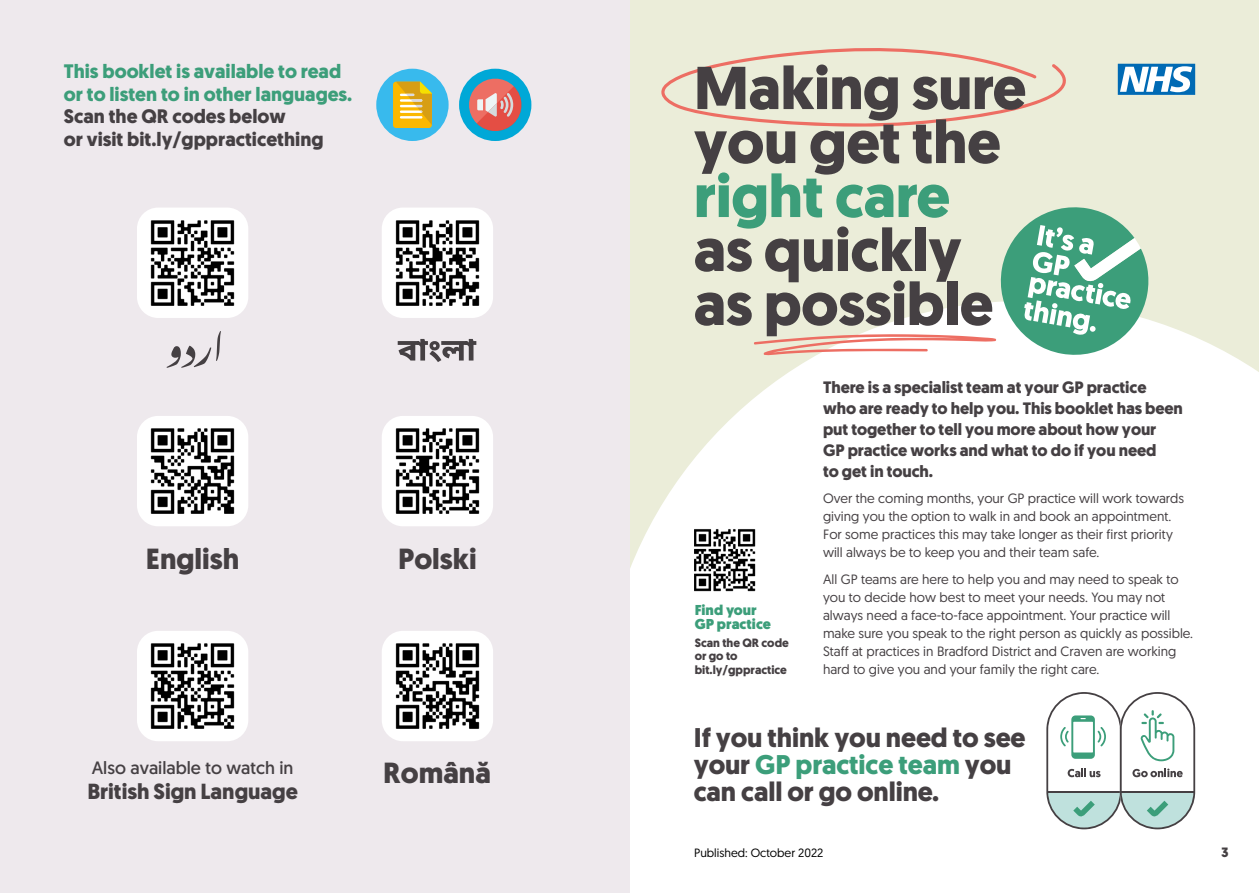
<style>
.page{position:relative;width:1259px;height:893px;background:#fff}
.page>*{position:absolute;margin:0;border:0;box-sizing:border-box;transform-origin:0 0}
.t1{font:700 60.3px/54px "Geomanist";letter-spacing:-.005em;color:#454043}
.t2{font:700 60.3px "Geomanist";letter-spacing:-.005em;color:#3c9e7a}
.t3{font:700 29.1px "Geomanist";color:#454043}
.t4{font:700 27px/27px "Geomanist";letter-spacing:-.005em;color:#454043}
.t5{font:700 21.9px "Geomanist";color:#454043}
.t6{font:700 19.5px/22.5px "Geomanist";color:#3c9e7a}
.t7{font:700 19.5px/22.5px "Geomanist";color:#454043}
.t8{font:17.85px "Geomanist";color:#454043}
.t9{font:700 16.5px/21px "Geomanist";letter-spacing:-.005em;color:#454043}
.t10{font:900 14.4px/14.2px "Geomanist";color:#3c9e7a}
.t11{font:13.5px/18px "Geomanist";color:#454043}
.t12{font:700 13.5px "Geomanist";color:#454043}
.t13{font:700 12px/13.5px "Geomanist";color:#454043}
.t14{font:12px "Geomanist";color:#000}
.s1{color:#3c9e7a}
</style>
<div class="page">
<div style="left:629px;top:0;width:630px;height:893px;background:#ebedd9"></div>
<svg style="left:629px;top:301px;width:630px;height:592px;background:#fdfdfb"></svg>
<div style="left:0;top:0;width:629px;height:893px;background:#eee9ed"></div>
<svg style="left:661px;top:48px;width:405px;height:79px"></svg>
<svg style="left:753px;top:207px;width:395px;height:154px"></svg>
<svg style="left:1117px;top:64px;width:78px;height:31px;background:#78b0d6"></svg>
<img style="left:694px;top:529px;width:61px;height:62px">
<div style="left:137px;top:208px;width:111px;height:110px;background:#fff;border-radius:21px"></div>
<img style="left:151px;top:220px;width:83px;height:86px">
<svg style="left:398px;top:339px;width:78px;height:23px"></svg>
<svg style="left:167px;top:331px;width:54px;height:37px"></svg>
<div style="left:382px;top:208px;width:111px;height:110px;background:#fff;border-radius:21px"></div>
<img style="left:396px;top:220px;width:83px;height:86px">
<div style="left:137px;top:416px;width:111px;height:110px;background:#fff;border-radius:21px"></div>
<img style="left:151px;top:428px;width:83px;height:86px">
<div style="left:382px;top:416px;width:111px;height:110px;background:#fff;border-radius:21px"></div>
<img style="left:396px;top:428px;width:83px;height:86px">
<div style="left:137px;top:631px;width:111px;height:110px;background:#fff;border-radius:21px"></div>
<img style="left:151px;top:643px;width:83px;height:86px">
<div style="left:382px;top:631px;width:111px;height:110px;background:#fff;border-radius:21px"></div>
<img style="left:396px;top:643px;width:83px;height:86px">
<svg style="left:1046px;top:692px;width:149px;height:137px;background:#d8e3e1"></svg>
<div style="left:376px;top:69px;width:72px;height:72px;background:#38baed;border-radius:50%"></div>
<svg style="left:393px;top:82px;width:39px;height:46px;background:#e7ba31"></svg>
<div style="left:459px;top:69px;width:72px;height:72px;background:#00a8d7;border-radius:50%"></div>
<svg style="left:466px;top:76px;width:58px;height:58px"></svg>
<h3 class="t6" style="left:64px;top:60px;width:290px">This booklet is available to read or to listen to in other languages.</h3>
<h3 class="t7" style="left:64px;top:105px;width:261px">Scan the QR codes below<br>or visit bit.ly/gppracticething</h3>
<h2 class="t3" style="left:146px;top:540px;width:95px">English</h2>
<h2 class="t3" style="left:398px;top:540px;width:80px">Polski</h2>
<h3 class="t8" style="left:92px;top:756px;width:203px">Also available to watch in</h3>
<h3 class="t5" style="left:87px;top:777px;width:212px">British Sign Language</h3>
<h2 class="t3" style="left:383px;top:753px;width:109px">Română</h2>
<h1 class="t1" style="left:694px;top:61px;width:334px">Making sure you get the</h1>
<h1 class="t2" style="left:694px;top:156px;width:258px">right care</h1>
<h1 class="t1" style="left:694px;top:223px;width:301px">as quickly as possible</h1>
<p class="t10" style="left:694px;top:603px;width:78px">Find your<br>GP practice</p>
<p class="t13" style="left:694px;top:636px;width:96px">Scan the QR code or go to bit.ly/gppractice</p>
<p class="t9" style="left:823px;top:377px;width:361px">There is a specialist team at your GP practice who are ready to help you. This booklet has been put together to tell you more about how your<br>GP practice works and what to do if you need<br>to get in touch.</p>
<p class="t11" style="left:823px;top:489px;width:363px">Over the coming months, your GP practice will work towards giving you the option to walk in and book an appointment.<br>For some practices this may take longer as their first priority will always be to keep you and their team safe.</p>
<p class="t11" style="left:823px;top:570px;width:372px">All GP teams are here to help you and may need to speak to you to decide how best to meet your needs. You may not always need a face-to-face appointment. Your practice will make sure you speak to the right person as quickly as possible.<br>Staff at practices in Bradford District and Craven are working hard to give you and your family the right care.</p>
<h3 class="t4" style="left:694px;top:724px;width:333px">If you think you need to see your <span class="s1">GP practice team</span> you can call or go online.</h3>
<p class="t14" style="left:694px;top:845px;width:130px">Published: October 2022</p>
<p class="t12" style="left:1221px;top:844px;width:9px">3</p>
</div>
